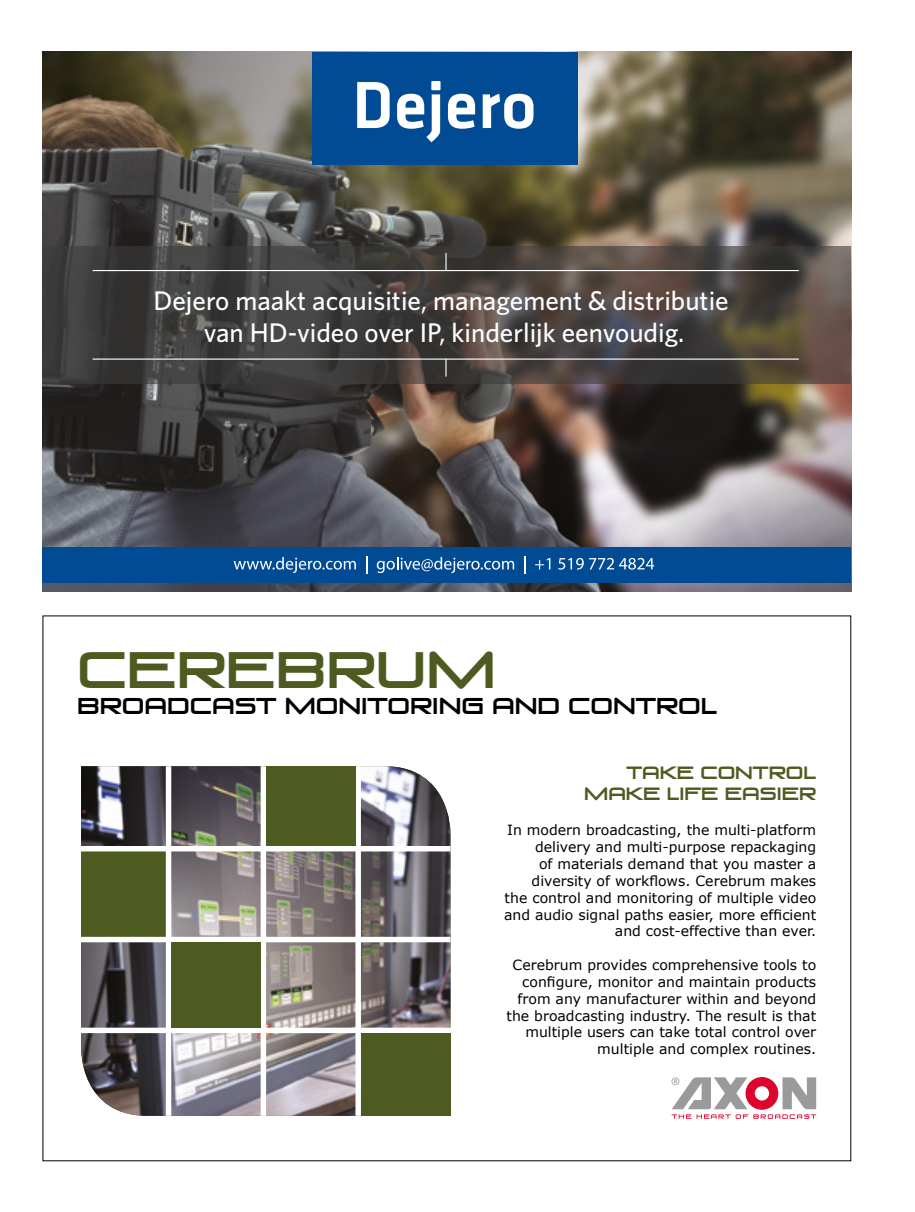
<style>
.page{position:relative;width:915px;height:1212px;background:#fff}
.page>*{position:absolute;margin:0;border:0;box-sizing:border-box;transform-origin:0 0}
.t1{font:48.75px "Venus Rising";color:#4e5b20}
.t2{font:500 27px/32.4px "Whitney HTF";color:#fefefe;text-align:center}
.t3{font:21.9px "Venus Rising";color:#000}
.t4{font:16.95px/20.4px "Venus Rising";color:#4e5b20;text-align:right}
.t5{font:14.1px/16.8px "Verdana";color:#000;text-align:right}
</style>
<div class="page">
<img style="left:43px;top:52px;width:807px;height:540px">
<svg style="left:43px;top:246px;width:807px;height:137px;background:#47423f"></svg>
<div style="left:312px;top:52px;width:266px;height:112px;background:#004b93"></div>
<div style="left:431px;top:81px;width:9px;height:9px;background:#fff"></div>
<svg style="left:357px;top:82px;width:32px;height:46px"></svg>
<svg style="left:397px;top:94px;width:43px;height:48px"></svg>
<svg style="left:448px;top:94px;width:27px;height:35px"></svg>
<svg style="left:482px;top:94px;width:51px;height:35px"></svg>
<hr style="left:93px;top:270px;width:705px;height:1px;background:#fff">
<svg style="left:445px;top:253px;width:1px;height:17px"></svg>
<hr style="left:93px;top:358px;width:705px;height:2px;background:#fff">
<svg style="left:445px;top:359px;width:1px;height:18px"></svg>
<div style="left:43px;top:547px;width:807px;height:36px;background:#004b93"></div>
<svg style="left:233px;top:557px;width:123px;height:16px"></svg>
<svg style="left:366px;top:556px;width:1px;height:18px"></svg>
<svg style="left:376px;top:557px;width:138px;height:16px"></svg>
<svg style="left:524px;top:556px;width:1px;height:18px"></svg>
<svg style="left:535px;top:558px;width:15px;height:11px"></svg>
<svg style="left:558px;top:558px;width:25px;height:12px"></svg>
<svg style="left:589px;top:558px;width:65px;height:12px"></svg>
<img style="left:81px;top:766px;width:369px;height:350px">
<div style="left:81px;top:849px;width:87px;height:90px;background:#4e5b20"></div>
<div style="left:166px;top:766px;width:5px;height:350px;background:#fff"></div>
<div style="left:260px;top:766px;width:6px;height:350px;background:#fff"></div>
<div style="left:355px;top:766px;width:6px;height:350px;background:#fff"></div>
<div style="left:77px;top:1028px;width:382px;height:5px;background:#fff"></div>
<div style="left:77px;top:937px;width:373px;height:5px;background:#fff"></div>
<div style="left:77px;top:846px;width:373px;height:5px;background:#fff"></div>
<div style="left:171px;top:942px;width:90px;height:86px;background:#4e5b20"></div>
<div style="left:266px;top:766px;width:89px;height:80px;background:#4e5b20"></div>
<div style="left:361px;top:1033px;width:89px;height:83px;background:#4e5b20"></div>
<svg style="left:671px;top:1077px;width:144px;height:42px"></svg>
<h2 class="t2" style="left:153px;top:284px;width:576px">Dejero maakt acquisitie, management &amp; distributie van HD-video over IP, kinderlijk eenvoudig.</h2>
<h1 class="t1" style="left:77px;top:641px;width:420px">CEREBRUM</h1>
<h3 class="t3" style="left:77px;top:693px;width:641px">BROADCAST MONITORING AND CONTROL</h3>
<p class="t4" style="left:584px;top:763px;width:233px">TAKE CONTROL<br>MAKE LIFE EASIER</p>
<p class="t5" style="left:504px;top:822px;width:313px">In modern broadcasting, the multi-platform delivery and multi-purpose repackaging<br>of materials demand that you master a diversity of workflows. Cerebrum makes<br>the control and monitoring of multiple video and audio signal paths easier, more efficient and cost-effective than ever.</p>
<p class="t5" style="left:506px;top:956px;width:311px">Cerebrum provides comprehensive tools to configure, monitor and maintain products from any manufacturer within and beyond the broadcasting industry. The result is that multiple users can take total control over multiple and complex routines.</p>
</div>
